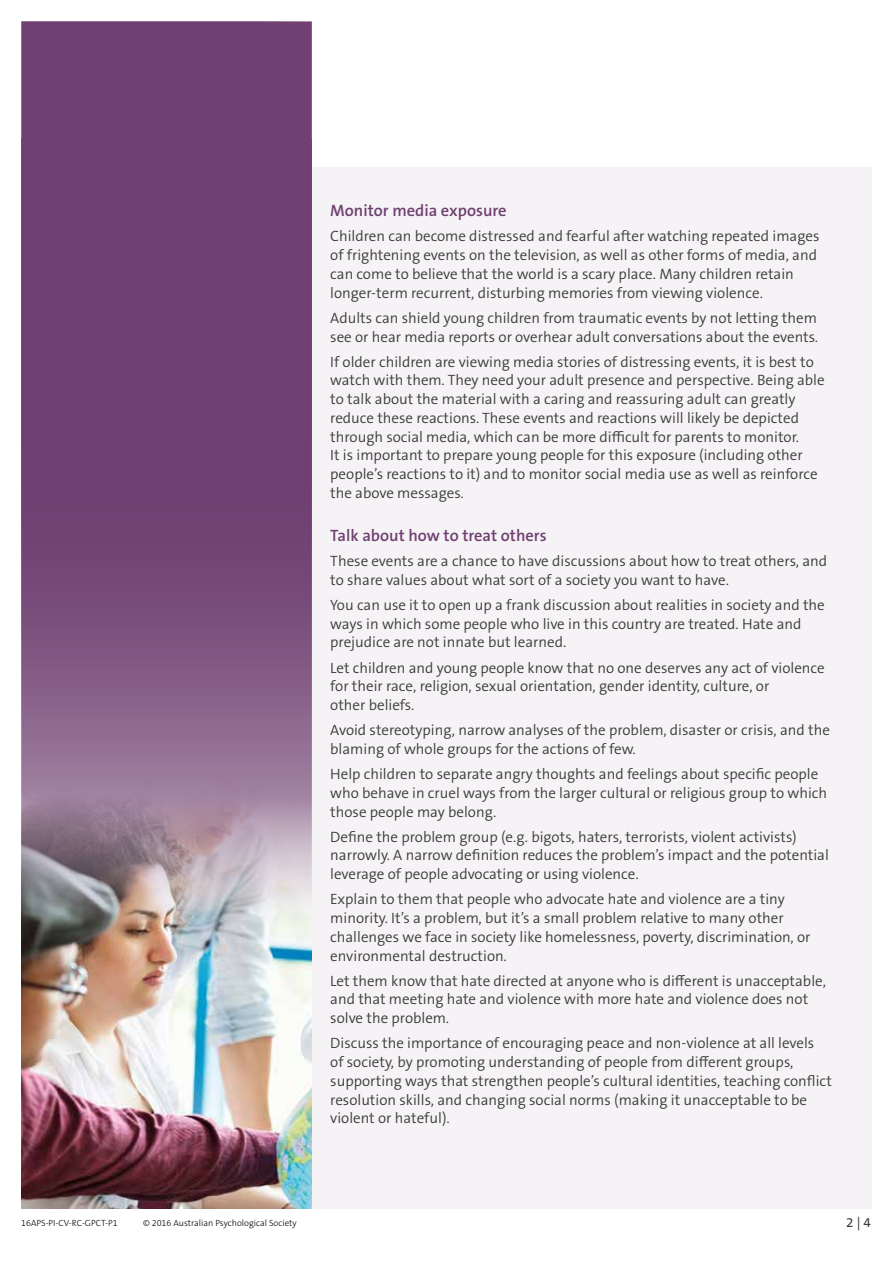
<style>
.page{position:relative;width:893px;height:1263px;background:#fff}
.page>*{position:absolute;margin:0;border:0;box-sizing:border-box;transform-origin:0 0}
.t1{font:600 16.5px "The Sans B W6";color:#6f4071}
.t2{font:300 15px/18.8px "The Sans B W4";color:#3c3c3b}
.t3{font:13.5px "The Sans B W5 Plain";color:#3c3c3b}
.t4{font:300 9px "The Sans B W3";color:#000}
</style>
<div class="page">
<div style="left:21px;top:167px;width:851px;height:1042px;background:#f6f3f6"></div>
<svg style="left:21px;top:21px;width:291px;height:742px;background:#744776"></svg>
<img style="left:21px;top:771px;width:291px;height:438px">
<p class="t1" style="left:330px;top:200px;width:178px">Monitor media exposure</p>
<p class="t2" style="left:330px;top:227px;width:491px">Children can become distressed and fearful after watching repeated images of frightening events on the television, as well as other forms of media, and can come to believe that the world is a scary place. Many children retain longer‑term recurrent, disturbing memories from viewing violence.</p>
<p class="t2" style="left:330px;top:308px;width:489px">Adults can shield young children from traumatic events by not letting them see or hear media reports or overhear adult conversations about the events.</p>
<p class="t2" style="left:330px;top:352px;width:496px">If older children are viewing media stories of distressing events, it is best to watch with them. They need your adult presence and perspective. Being able to talk about the material with a caring and reassuring adult can greatly reduce these reactions. These events and reactions will likely be depicted through social media, which can be more difficult for parents to monitor.<br>It is important to prepare young people for this exposure (including other people’s reactions to it) and to monitor social media use as well as reinforce the above messages.</p>
<p class="t1" style="left:330px;top:525px;width:218px">Talk about how to treat others</p>
<p class="t2" style="left:330px;top:552px;width:499px">These events are a chance to have discussions about how to treat others, and to share values about what sort of a society you want to have.</p>
<p class="t2" style="left:330px;top:595px;width:496px">You can use it to open up a frank discussion about realities in society and the ways in which some people who live in this country are treated. Hate and prejudice are not innate but learned.</p>
<p class="t2" style="left:330px;top:658px;width:496px">Let children and young people know that no one deserves any act of violence for their race, religion, sexual orientation, gender identity, culture, or<br>other beliefs.</p>
<p class="t2" style="left:330px;top:721px;width:501px">Avoid stereotyping, narrow analyses of the problem, disaster or crisis, and the blaming of whole groups for the actions of few.</p>
<p class="t2" style="left:330px;top:765px;width:498px">Help children to separate angry thoughts and feelings about specific people who behave in cruel ways from the larger cultural or religious group to which those people may belong.</p>
<p class="t2" style="left:330px;top:827px;width:500px">Define the problem group (e.g. bigots, haters, terrorists, violent activists) narrowly. A narrow definition reduces the problem’s impact and the potential leverage of people advocating or using violence.</p>
<p class="t2" style="left:330px;top:890px;width:482px">Explain to them that people who advocate hate and violence are a tiny minority. It’s a problem, but it’s a small problem relative to many other challenges we face in society like homelessness, poverty, discrimination, or environmental destruction.</p>
<p class="t2" style="left:330px;top:971px;width:497px">Let them know that hate directed at anyone who is different is unacceptable, and that meeting hate and violence with more hate and violence does not solve the problem.</p>
<p class="t2" style="left:330px;top:1034px;width:503px">Discuss the importance of encouraging peace and non-violence at all levels<br>of society, by promoting understanding of people from different groups, supporting ways that strengthen people’s cultural identities, teaching conflict resolution skills, and changing social norms (making it unacceptable to be violent or hateful).</p>
<p class="t4" style="left:21px;top:1217px;width:98px">16APS-PI-CV-RC-GPCT-P1</p>
<p class="t4" style="left:143px;top:1217px;width:155px">© 2016 Australian Psychological Society</p>
<p class="t3" style="left:846px;top:1213px;width:26px">2 | 4</p>
</div>
